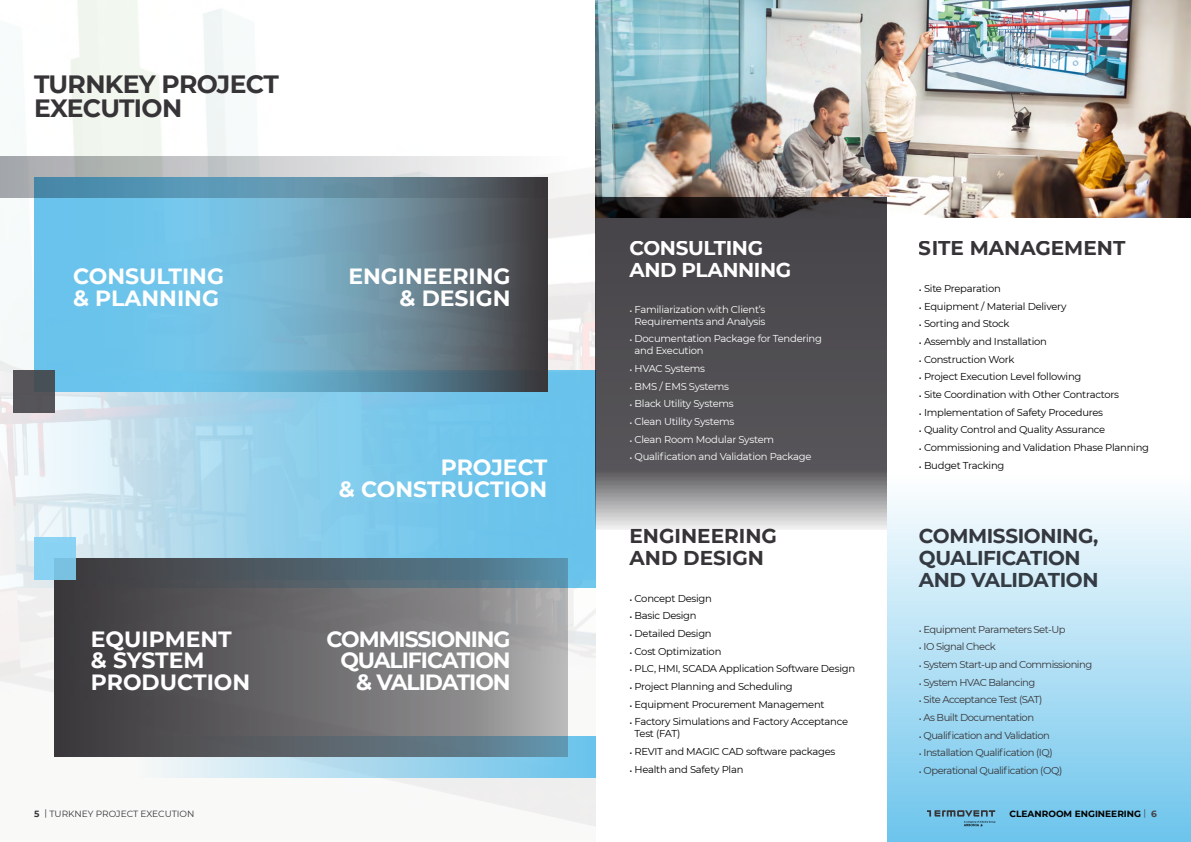
<style>
.page{position:relative;width:1191px;height:842px;background:#fff}
.page>*{position:absolute;margin:0;border:0;box-sizing:border-box;transform-origin:0 0}
.t1{font:700 25px/24px "Montserrat";letter-spacing:-.025em;color:#373437}
.t2{font:700 22px/21.6px "Montserrat";color:#fff}
.t3{font:700 22px/21.6px "Montserrat";letter-spacing:-.05em;color:#fff;text-align:right}
.t4{font:700 20px/22px "Montserrat";letter-spacing:-.02em;color:#373437}
.t5{font:700 20px/22px "Montserrat";color:#373437}
.t6{font:700 20px/22px "Montserrat";letter-spacing:-.02em;color:#fff}
.t7{font:10px/12px "Montserrat";letter-spacing:-.025em;color:#000}
.t8{font:10px "Montserrat";letter-spacing:-.05em;color:#373437}
.t9{font:10px/12px "Montserrat";letter-spacing:-.025em;color:#fff;text-align:center}
.t10{font:9px "Montserrat";letter-spacing:-.005em;color:#373437}
.t11{font:700 9px "Montserrat";color:#000}
.s1{font-weight:700}
.s2{font-weight:400;color:#454347}
.s3{color:#454347}
</style>
<div class="page">
<img style="left:0;top:0;width:595px;height:827px">
<svg style="left:0;top:372px;width:595px;height:216px;fill:#e9f3f7"></svg>
<svg style="left:108px;top:371px;width:487px;height:209px;background:#8accea"></svg>
<div style="left:886px;top:475px;width:305px;height:367px;background:linear-gradient(to bottom,#fefefe,#6cc4ec)"></div>
<div style="left:184px;top:177px;width:363px;height:214px;background:#39373a"></div>
<svg style="left:34px;top:197px;width:495px;height:194px;background:#6ba4be"></svg>
<svg style="left:0;top:156px;width:568px;height:41px;background:#9aaeb8"></svg>
<div style="left:137px;top:736px;width:458px;height:42px;background:linear-gradient(to right,#f7f7f7,#67c0e9)"></div>
<svg style="left:55px;top:558px;width:513px;height:199px;background:#676a6e"></svg>
<svg style="left:927px;top:810px;width:68px;height:16px"></svg>
<div style="left:34px;top:537px;width:42px;height:43px;background:linear-gradient(to right,#8cd4f5,#7fc7e8)"></div>
<div style="left:13px;top:370px;width:42px;height:43px;background:linear-gradient(to right,#585558,#4d5258)"></div>
<img style="left:595px;top:0;width:596px;height:217px">
<svg style="left:595px;top:197px;width:291px;height:333px;background:#5b595d"></svg>
<h1 class="t1" style="left:34px;top:71px;width:246px">TURNKEY PROJECT<br>EXECUTION</h1>
<h2 class="t2" style="left:73px;top:264px;width:152px">CONSULTING &amp; PLANNING</h2>
<h2 class="t2" style="left:348px;top:264px;width:164px;text-align:right">ENGINEERING &amp; DESIGN</h2>
<h2 class="t2" style="left:91px;top:627px;width:161px">EQUIPMENT &amp; SYSTEM<br>PRODUCTION</h2>
<h2 class="t2" style="left:339px;top:455px;width:210px;text-align:right">PROJECT<br>&amp; CONSTRUCTION</h2>
<h2 class="t3" style="left:326px;top:627px;width:185px">COMMISSIONING<br>QUALIFICATION &amp; VALIDATION</h2>
<h3 class="t6" style="left:629px;top:236px;width:163px">CONSULTING<br>AND PLANNING</h3>
<p class="t9" style="left:629px;top:303px;width:137px">• Familiarization with Client’s<br>Requirements and Analysis</p>
<p class="t9" style="left:634px;top:332px;width:189px;text-align:left;text-indent:-5px">• Documentation Package for Tendering and Execution</p>
<p class="t9" style="left:629px;top:362px;width:77px">• HVAC Systems</p>
<p class="t9" style="left:629px;top:380px;width:101px">• BMS / EMS Systems</p>
<p class="t9" style="left:629px;top:397px;width:106px">• Black Utility Systems</p>
<p class="t9" style="left:629px;top:415px;width:106px">• Clean Utility Systems</p>
<p class="t9" style="left:629px;top:433px;width:146px">• Clean Room Modular System</p>
<p class="t9" style="left:629px;top:450px;width:183px">• Qualification and Validation Package</p>
<h3 class="t5" style="left:629px;top:524px;width:149px">ENGINEERING<br>AND DESIGN</h3>
<p class="t7" style="left:629px;top:592px;width:84px">• Concept Design</p>
<p class="t7" style="left:629px;top:609px;width:69px">• Basic Design</p>
<p class="t7" style="left:629px;top:627px;width:84px">• Detailed Design</p>
<p class="t7" style="left:629px;top:645px;width:93px">• Cost Optimization</p>
<p class="t7" style="left:629px;top:662px;width:227px">• PLC, HMI, SCADA Application Software Design</p>
<p class="t7" style="left:629px;top:680px;width:165px">• Project Planning and Scheduling</p>
<p class="t7" style="left:629px;top:698px;width:197px">• Equipment Procurement Management</p>
<p class="t7" style="left:634px;top:715px;width:215px;text-indent:-5px">• Factory Simulations and Factory Acceptance<br>Test (FAT)</p>
<p class="t7" style="left:629px;top:745px;width:207px">• REVIT and MAGIC CAD software packages</p>
<p class="t7" style="left:629px;top:763px;width:115px">• Health and Safety Plan</p>
<h3 class="t5" style="left:919px;top:236px;width:208px">SITE MANAGEMENT</h3>
<p class="t7" style="left:919px;top:282px;width:83px">• Site Preparation</p>
<p class="t7" style="left:919px;top:300px;width:149px">• Equipment / Material Delivery</p>
<p class="t7" style="left:919px;top:317px;width:92px">• Sorting and Stock</p>
<p class="t7" style="left:919px;top:335px;width:129px">• Assembly and Installation</p>
<p class="t7" style="left:919px;top:353px;width:97px">• Construction Work</p>
<p class="t7" style="left:919px;top:370px;width:164px">• Project Execution Level following</p>
<p class="t7" style="left:919px;top:388px;width:202px">• Site Coordination with Other Contractors</p>
<p class="t7" style="left:919px;top:406px;width:186px">• Implementation of Safety Procedures</p>
<p class="t7" style="left:919px;top:423px;width:188px">• Quality Control and Quality Assurance</p>
<p class="t7" style="left:919px;top:441px;width:232px">• Commissioning and Validation Phase Planning</p>
<p class="t7" style="left:919px;top:459px;width:87px">• Budget Tracking</p>
<h3 class="t4" style="left:919px;top:524px;width:181px">COMMISSIONING,<br>QUALIFICATION<br>AND VALIDATION</h3>
<p class="t8" style="left:919px;top:622px;width:148px">• Equipment Parameters Set-Up</p>
<p class="t8" style="left:919px;top:640px;width:78px">• IO Signal Check</p>
<p class="t8" style="left:919px;top:657px;width:175px">• System Start-up and Commissioning</p>
<p class="t8" style="left:919px;top:675px;width:118px">• System HVAC Balancing</p>
<p class="t8" style="left:919px;top:693px;width:125px">• Site Acceptance Test (SAT)</p>
<p class="t8" style="left:919px;top:710px;width:117px">• As Built Documentation</p>
<p class="t8" style="left:919px;top:728px;width:133px">• Qualification and Validation</p>
<p class="t8" style="left:919px;top:746px;width:135px">• Installation Qualification (IQ)</p>
<p class="t8" style="left:919px;top:763px;width:145px">• Operational Qualification (OQ)</p>
<p class="t10" style="left:34px;top:807px;width:162px"><span class="s1">5</span> | TURKNEY PROJECT EXECUTION</p>
<p class="t11" style="left:1009px;top:807px;width:149px">CLEANROOM ENGINEERING <span class="s2">|</span> <span class="s3">6</span></p>
</div>
